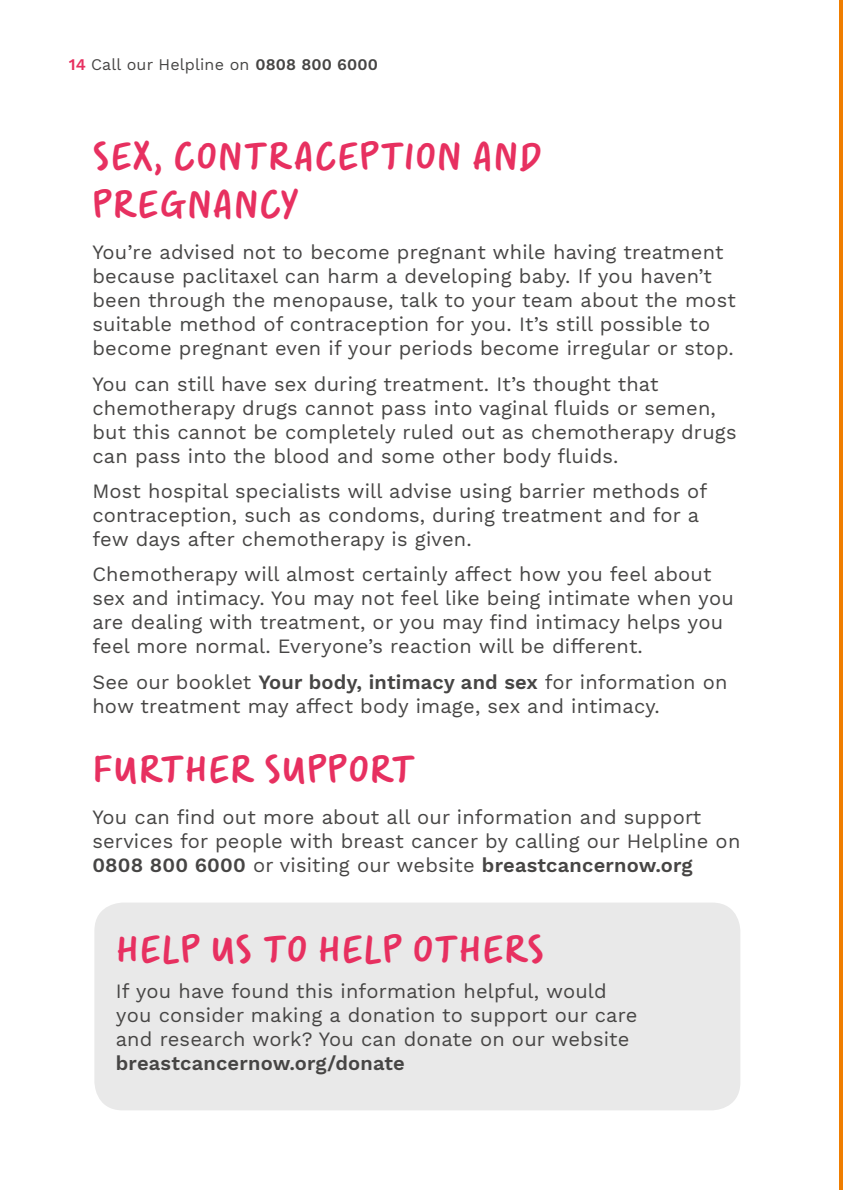
<style>
.page{position:relative;width:843px;height:1190px;background:#fff}
.page>*{position:absolute;margin:0;border:0;box-sizing:border-box;transform-origin:0 0}
.Heading_L1{font:40px/48px "Erika";letter-spacing:.01em;color:#e73060}
.body{font:40px "Erika";letter-spacing:.01em;color:#e73060}
.body-2{font:20px/24px "Work Sans";letter-spacing:.01em;color:#464544}
.t1{font:16px "Work Sans";letter-spacing:.01em;color:#464544}
.s1{font-weight:600;color:#e73060}
.s2{font-weight:600}
</style>
<div class="page">
<hr style="left:839px;top:0;width:4px;height:1190px;background:#ef7d00">
<div style="left:94px;top:902px;width:646px;height:208px;background:#e9e9e9;border-radius:28px"></div>
<p class="t1" style="left:69px;top:55px;width:311px"><span class="s1">14</span> Call our Helpline on <span class="s2">0808 800 6000</span></p>
<p class="Heading_L1" style="left:92px;top:133px;width:451px">SEX, CONTRACEPTION AND<br>PREGNANCY</p>
<p class="body-2" style="left:92px;top:241px;width:645px">You’re advised not to become pregnant while having treatment because paclitaxel can harm a developing baby. If you haven’t been through the menopause, talk to your team about the most suitable method of contraception for you. It’s still possible to become pregnant even if your periods become irregular or stop.</p>
<p class="body-2" style="left:92px;top:372px;width:645px">You can still have sex during treatment. It’s thought that chemotherapy drugs cannot pass into vaginal fluids or semen, but this cannot be completely ruled out as chemotherapy drugs can pass into the blood and some other body fluids.</p>
<p class="body-2" style="left:92px;top:480px;width:616px">Most hospital specialists will advise using barrier methods of contraception, such as condoms, during treatment and for a few days after chemotherapy is given.</p>
<p class="body-2" style="left:92px;top:563px;width:643px">Chemotherapy will almost certainly affect how you feel about sex and intimacy. You may not feel like being intimate when you are dealing with treatment, or you may find intimacy helps you feel more normal. Everyone’s reaction will be different.</p>
<p class="body-2" style="left:92px;top:670px;width:636px">See our booklet <span class="s2">Your body, intimacy and sex</span> for information on how treatment may affect body image, sex and intimacy.</p>
<p class="Heading_L1" style="left:92px;top:746px;width:324px">FURTHER SUPPORT</p>
<p class="body-2" style="left:92px;top:806px;width:649px">You can find out more about all our information and support services for people with breast cancer by calling our Helpline on<br><span class="s2">0808 800 6000</span> or visiting our website <span class="s2">breastcancernow.org</span></p>
<p class="body" style="left:116px;top:922px;width:430px">HELP US TO HELP OTHERS</p>
<p class="body-2" style="left:116px;top:980px;width:523px">If you have found this information helpful, would you consider making a donation to support our care and research work? You can donate on our website <span class="s2">breastcancernow.org/donate</span></p>
</div>
